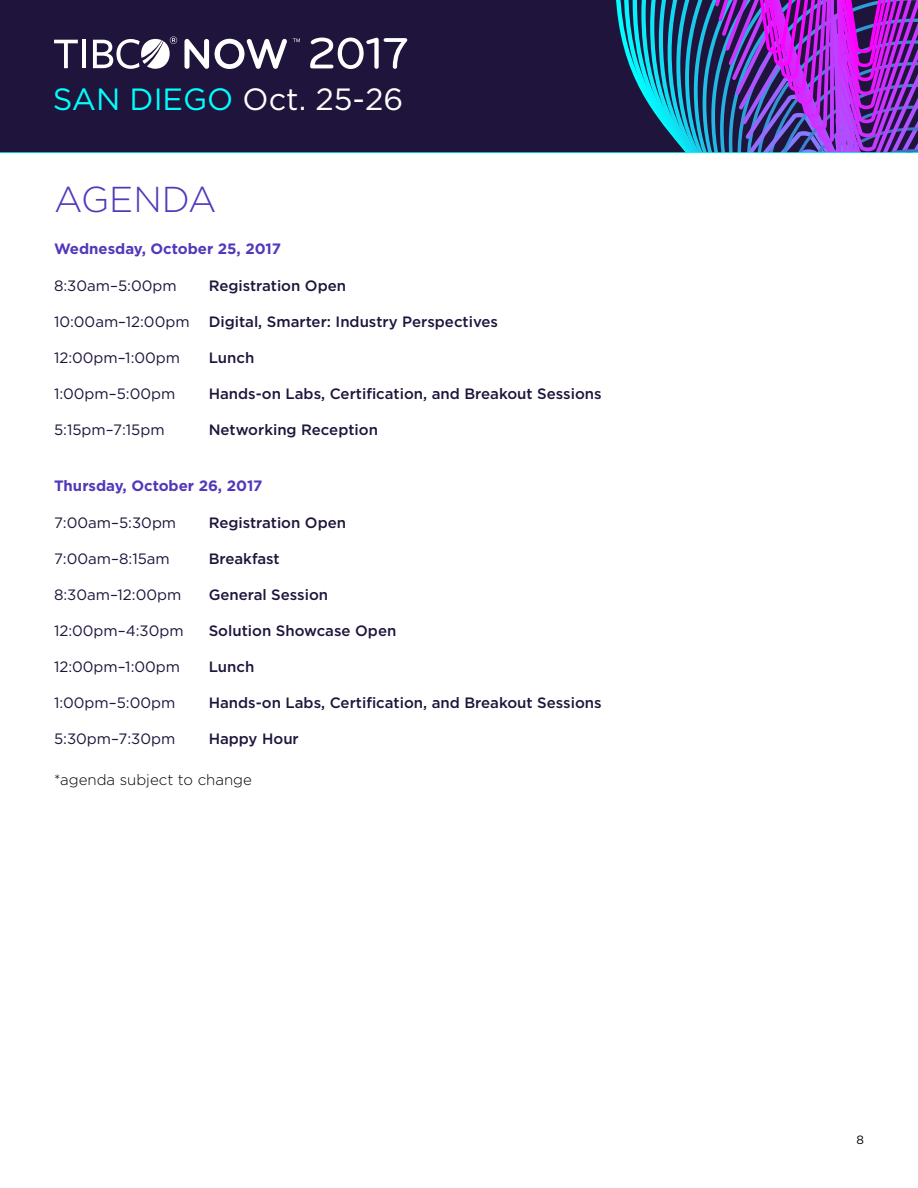
<style>
.page{position:relative;width:918px;height:1188px;background:#fff}
.page>*{position:absolute;margin:0;border:0;box-sizing:border-box;transform-origin:0 0}
.t1{font:300 36px "Gotham";color:#5438ba}
.t2{font:30.75px "Gotham";color:#fff}
.t3{font:500 15px "Gotham";color:#1f143b}
.t4{font:15px "Gotham";color:#1f143b}
.t5{font:700 15px "Gotham";color:#5438ba}
.t6{font:300 15px "Gotham";color:#000}
.t7{font:12px "Gotham";color:#000}
.s1{color:#0ff}
</style>
<div class="page">
<div style="left:0;top:0;width:918px;height:153px;background:#1f143b"></div>
<svg style="left:616px;top:0;width:8px;height:48px"></svg>
<svg style="left:624px;top:0;width:9px;height:74px"></svg>
<svg style="left:633px;top:0;width:285px;height:152px"></svg>
<hr style="left:0;top:152px;width:918px;height:1px;background:#0ff">
<svg style="left:184px;top:39px;width:25px;height:30px"></svg>
<svg style="left:215px;top:39px;width:72px;height:30px"></svg>
<svg style="left:294px;top:39px;width:6px;height:3px"></svg>
<svg style="left:54px;top:40px;width:24px;height:28px"></svg>
<hr style="left:82px;top:40px;width:4px;height:28px;background:#fff">
<svg style="left:93px;top:36px;width:84px;height:33px"></svg>
<svg style="left:310px;top:38px;width:97px;height:31px"></svg>
<h2 class="t2" style="left:53px;top:80px;width:352px"><span class="s1">SAN DIEGO</span> Oct. 25-26</h2>
<h1 class="t1" style="left:54px;top:177px;width:164px">AGENDA</h1>
<p class="t5" style="left:54px;top:239px;width:229px">Wednesday, October 25, 2017</p>
<p class="t4" style="left:54px;top:276px;width:124px">8:30am–5:00pm</p>
<p class="t4" style="left:54px;top:312px;width:137px">10:00am–12:00pm</p>
<p class="t4" style="left:54px;top:348px;width:128px">12:00pm–1:00pm</p>
<p class="t4" style="left:54px;top:384px;width:123px">1:00pm–5:00pm</p>
<p class="t4" style="left:54px;top:420px;width:112px">5:15pm–7:15pm</p>
<p class="t3" style="left:209px;top:276px;width:139px">Registration Open</p>
<p class="t3" style="left:209px;top:312px;width:291px">Digital, Smarter: Industry Perspectives</p>
<p class="t3" style="left:209px;top:348px;width:47px">Lunch</p>
<p class="t3" style="left:209px;top:384px;width:395px">Hands-on Labs, Certification, and Breakout Sessions</p>
<p class="t3" style="left:209px;top:420px;width:171px">Networking Reception</p>
<p class="t5" style="left:54px;top:476px;width:210px">Thursday, October 26, 2017</p>
<p class="t4" style="left:54px;top:514px;width:124px">7:00am–5:30pm</p>
<p class="t4" style="left:54px;top:550px;width:117px">7:00am–8:15am</p>
<p class="t4" style="left:54px;top:586px;width:129px">8:30am–12:00pm</p>
<p class="t4" style="left:54px;top:622px;width:131px">12:00pm–4:30pm</p>
<p class="t4" style="left:54px;top:658px;width:128px">12:00pm–1:00pm</p>
<p class="t4" style="left:54px;top:694px;width:123px">1:00pm–5:00pm</p>
<p class="t4" style="left:54px;top:730px;width:123px">5:30pm–7:30pm</p>
<p class="t3" style="left:209px;top:513px;width:139px">Registration Open</p>
<p class="t3" style="left:209px;top:549px;width:73px">Breakfast</p>
<p class="t3" style="left:209px;top:585px;width:121px">General Session</p>
<p class="t3" style="left:209px;top:621px;width:189px">Solution Showcase Open</p>
<p class="t3" style="left:209px;top:657px;width:47px">Lunch</p>
<p class="t3" style="left:209px;top:693px;width:395px">Hands-on Labs, Certification, and Breakout Sessions</p>
<p class="t3" style="left:209px;top:729px;width:92px">Happy Hour</p>
<p class="t6" style="left:54px;top:770px;width:199px">*agenda subject to change</p>
<p class="t7" style="left:856px;top:1132px;width:9px">8</p>
</div>
